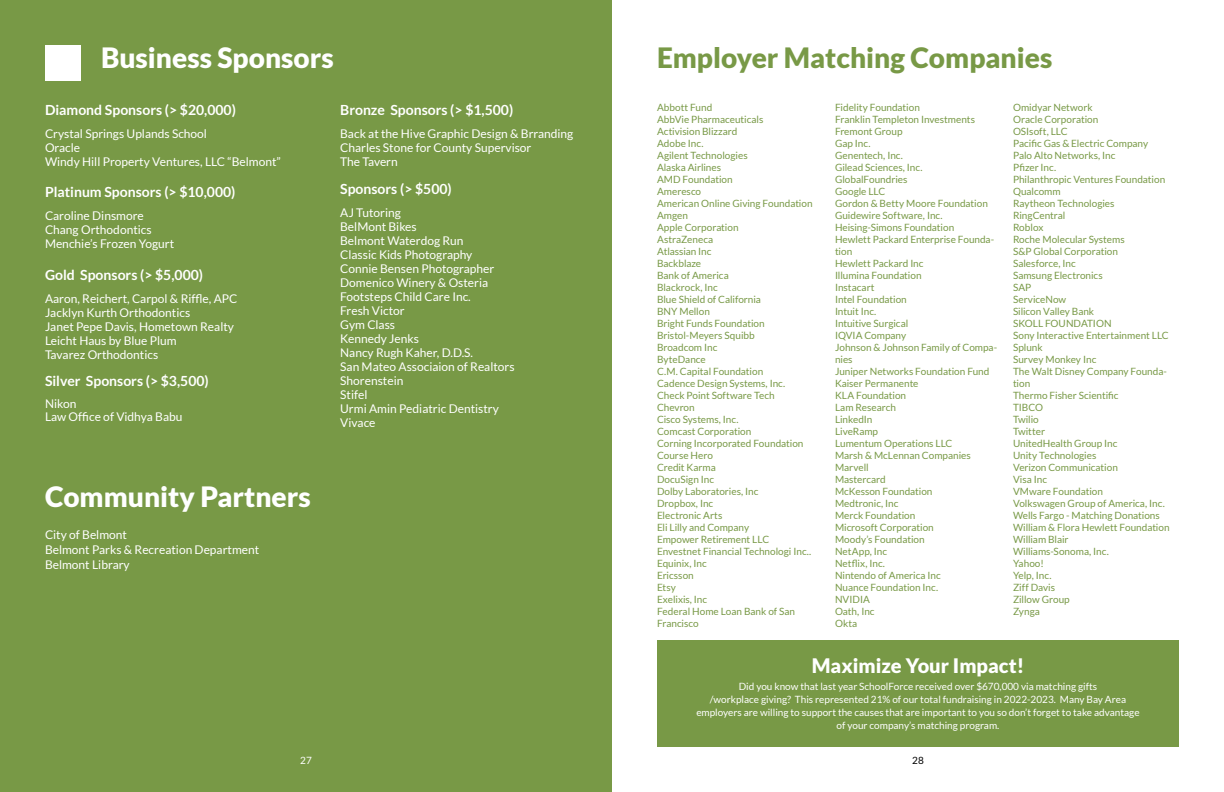
<style>
.page{position:relative;width:1224px;height:792px;background:#fff}
.page>*{position:absolute;margin:0;border:0;box-sizing:border-box;transform-origin:0 0}
.t1{font:900 28px "Lato";color:#fff}
.t2{font:900 28px "Lato";color:#789946}
.t3{font:900 20px "Lato";color:#fff}
.t4{font:700 14px "Lato";color:#fff}
.t5{font:12px/14px "Lato";color:#fff}
.t6{font:10px/12px "Lato";color:#789946}
.t7{font:10px/13px "Lato";color:#fff;text-align:center}
.t8{font:10px "Lato";color:#000}
</style>
<div class="page">
<div style="left:0;top:0;width:612px;height:792px;background:#789946"></div>
<div style="left:45px;top:45px;width:36px;height:36px;background:#fff"></div>
<div style="left:657px;top:641px;width:522px;height:106px;background:#789946"></div>
<h1 class="t1" style="left:101px;top:41px;width:234px">Business Sponsors</h1>
<h3 class="t4" style="left:45px;top:102px;width:192px">Diamond Sponsors (&gt; $20,000)</h3>
<p class="t5" style="left:45px;top:126px;width:237px">Crystal Springs Uplands School<br>Oracle<br>Windy Hill Property Ventures, LLC “Belmont”</p>
<h3 class="t4" style="left:45px;top:184px;width:192px">Platinum Sponsors (&gt; $10,000)</h3>
<p class="t5" style="left:45px;top:209px;width:131px">Caroline Dinsmore<br>Chang Orthodontics<br>Menchie’s Frozen Yogurt</p>
<h3 class="t4" style="left:45px;top:267px;width:160px">Gold Sponsors (&gt; $5,000)</h3>
<p class="t5" style="left:45px;top:291px;width:194px">Aaron, Reichert, Carpol &amp; Riffle, APC<br>Jacklyn Kurth Orthodontics<br>Janet Pepe Davis, Hometown Realty<br>Leicht Haus by Blue Plum<br>Tavarez Orthodontics</p>
<h3 class="t4" style="left:45px;top:373px;width:165px">Silver Sponsors (&gt; $3,500)</h3>
<p class="t5" style="left:45px;top:397px;width:139px;line-height:13px">Nikon<br>Law Office of Vidhya Babu</p>
<h1 class="t1" style="left:45px;top:480px;width:267px">Community Partners</h1>
<p class="t5" style="left:45px;top:527px;width:216px;line-height:15px">City of Belmont<br>Belmont Parks &amp; Recreation Department<br>Belmont Library</p>
<h3 class="t4" style="left:340px;top:102px;width:175px">Bronze Sponsors (&gt; $1,500)</h3>
<p class="t5" style="left:340px;top:126px;width:235px">Back at the Hive Graphic Design &amp; Brranding<br>Charles Stone for County Supervisor<br>The Tavern</p>
<h3 class="t4" style="left:340px;top:181px;width:113px">Sponsors (&gt; $500)</h3>
<p class="t5" style="left:340px;top:205px;width:176px">AJ Tutoring<br>BelMont Bikes<br>Belmont Waterdog Run<br>Classic Kids Photography<br>Connie Bensen Photographer<br>Domenico Winery &amp; Osteria<br>Footsteps Child Care Inc.<br>Fresh Victor<br>Gym Class<br>Kennedy Jenks<br>Nancy Rugh Kaher, D.D.S.<br>San Mateo Associaion of Realtors<br>Shorenstein<br>Stifel<br>Urmi Amin Pediatric Dentistry<br>Vivace</p>
<p class="t7" style="left:300px;top:754px;width:13px">27</p>
<h1 class="t2" style="left:657px;top:41px;width:397px">Employer Matching Companies</h1>
<p class="t6" style="left:657px;top:102px;width:157px">Abbott Fund<br>AbbVie Pharmaceuticals<br>Activision Blizzard<br>Adobe Inc.<br>Agilent Technologies<br>Alaska Airlines<br>AMD Foundation<br>Ameresco<br>American Online Giving Foundation<br>Amgen<br>Apple Corporation<br>AstraZeneca<br>Atlassian Inc<br>Backblaze<br>Bank of America<br>Blackrock, Inc<br>Blue Shield of California<br>BNY Mellon<br>Bright Funds Foundation<br>Bristol-Meyers Squibb<br>Broadcom Inc<br>ByteDance<br>C.M. Capital Foundation<br>Cadence Design Systems, Inc.<br>Check Point Software Tech<br>Chevron<br>Cisco Systems, Inc.<br>Comcast Corporation<br>Corning Incorporated Foundation<br>Course Hero<br>Credit Karma<br>DocuSign Inc<br>Dolby Laboratories, Inc<br>Dropbox, Inc<br>Electronic Arts<br>Eli Lilly and Company<br>Empower Retirement LLC<br>Envestnet Financial Technologi Inc..<br>Equinix, Inc<br>Ericsson<br>Etsy<br>Exelixis, Inc<br>Federal Home Loan Bank of San<br>Francisco</p>
<p class="t6" style="left:835px;top:102px;width:164px">Fidelity Foundation<br>Franklin Templeton Investments<br>Fremont Group<br>Gap Inc.<br>Genentech, Inc.<br>Gilead Sciences, Inc.<br>GlobalFoundries<br>Google LLC<br>Gordon &amp; Betty Moore Foundation<br>Guidewire Software, Inc.<br>Heising-Simons Foundation<br>Hewlett Packard Enterprise Founda&shy;tion<br>Hewlett Packard Inc<br>Illumina Foundation<br>Instacart<br>Intel Foundation<br>Intuit Inc.<br>Intuitive Surgical<br>IQVIA Company<br>Johnson &amp; Johnson Family of Compa&shy;nies<br>Juniper Networks Foundation Fund<br>Kaiser Permanente<br>KLA Foundation<br>Lam Research<br>LinkedIn<br>LiveRamp<br>Lumentum Operations LLC<br>Marsh &amp; McLennan Companies<br>Marvell<br>Mastercard<br>McKesson Foundation<br>Medtronic, Inc<br>Merck Foundation<br>Microsoft Corporation<br>Moody’s Foundation<br>NetApp, Inc<br>Netflix, Inc.<br>Nintendo of America Inc<br>Nuance Foundation Inc.<br>NVIDIA<br>Oath, Inc<br>Okta</p>
<p class="t6" style="left:1013px;top:102px;width:158px">Omidyar Network<br>Oracle Corporation<br>OSIsoft, LLC<br>Pacific Gas &amp; Electric Company<br>Palo Alto Networks, Inc<br>Pfizer Inc.<br>Philanthropic Ventures Foundation<br>Qualcomm<br>Raytheon Technologies<br>RingCentral<br>Roblox<br>Roche Molecular Systems<br>S&amp;P Global Corporation<br>Salesforce, Inc<br>Samsung Electronics<br>SAP<br>ServiceNow<br>Silicon Valley Bank<br>SKOLL FOUNDATION<br>Sony Interactive Entertainment LLC<br>Splunk<br>Survey Monkey Inc<br>The Walt Disney Company Founda&shy;tion<br>Thermo Fisher Scientific<br>TIBCO<br>Twilio<br>Twitter<br>UnitedHealth Group Inc<br>Unity Technologies<br>Verizon Communication<br>Visa Inc<br>VMware Foundation<br>Volkswagen Group of America, Inc.<br>Wells Fargo - Matching Donations<br>William &amp; Flora Hewlett Foundation<br>William Blair<br>Williams-Sonoma, Inc.<br>Yahoo!<br>Yelp, Inc.<br>Ziff Davis<br>Zillow Group<br>Zynga</p>
<h2 class="t3" style="left:812px;top:654px;width:214px">Maximize Your Impact!</h2>
<p class="t7" style="left:696px;top:680px;width:445px">Did you know that last year SchoolForce received over $670,000 via matching gifts<br>/workplace giving? This represented 21% of our total fundraising in 2022-2023. Many Bay Area employers are willing to support the causes that are important to you so don’t forget to take advantage of your company’s matching program.</p>
<p class="t8" style="left:912px;top:755px;width:13px">28</p>
</div>
